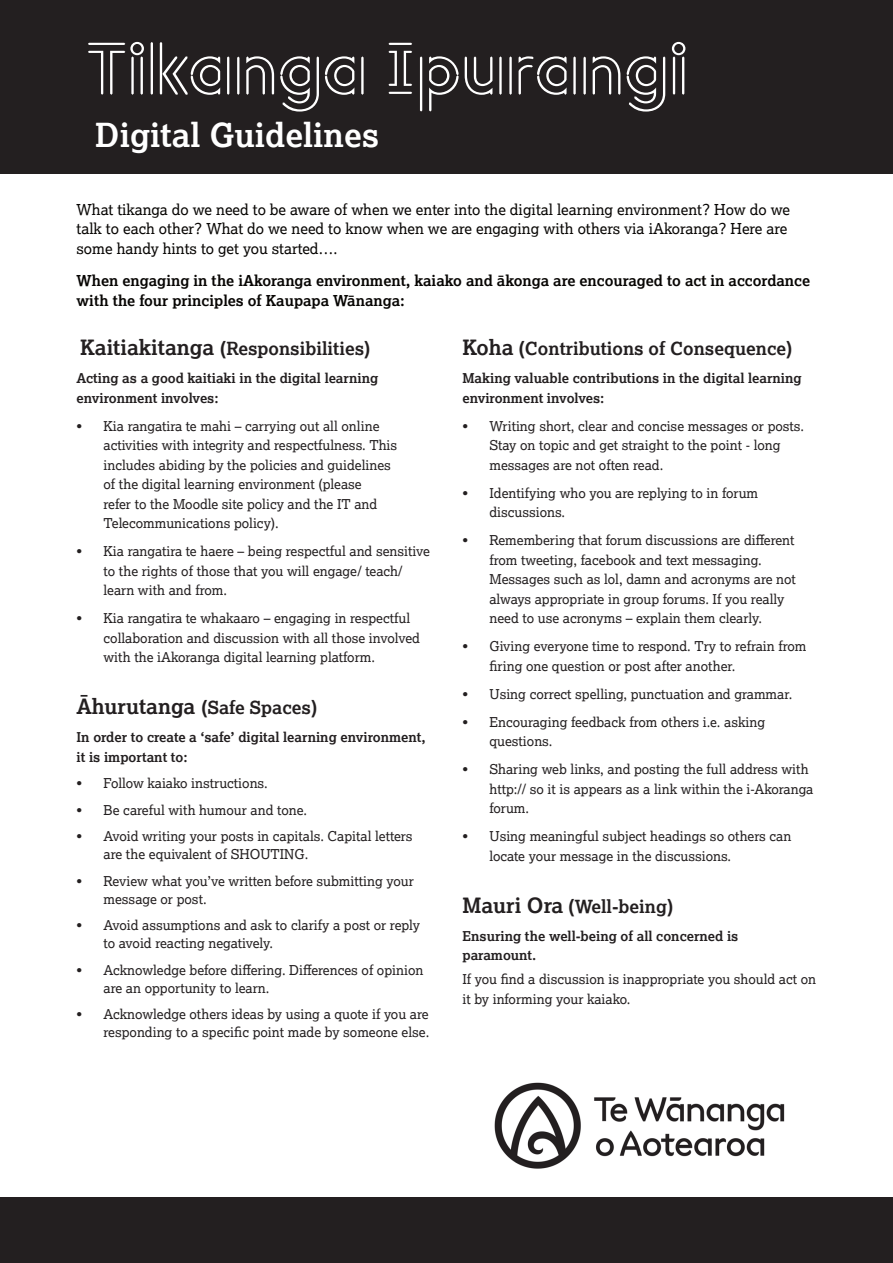
<style>
.page{position:relative;width:893px;height:1263px;background:#fff}
.page>*{position:absolute;margin:0;border:0;box-sizing:border-box;transform-origin:0 0}
.t1{font:90px "Uhi";letter-spacing:.01em;color:#fff}
.t2{font:700 33px "Lexia";color:#fff}
.Para_Header{font:700 18px "Lexia";color:#231f20}
.t3{font:15px/19.5px "Lexia";color:#070503}
.t4{font:700 15px/19.5px "Lexia";color:#070503}
.t5{font:13.5px/19.5px "Lexia";color:#231f20}
.t6{font:700 13.5px/19.5px "Lexia";color:#231f20}
.s1{font-size:21px}
</style>
<div class="page">
<div style="left:0;top:0;width:893px;height:174px;background:#231f20"></div>
<img style="left:494px;top:1082px;width:291px;height:87px">
<div style="left:0;top:1197px;width:893px;height:66px;background:#231f20"></div>
<p class="t1" style="left:86px;top:28px;width:603px">Tikanga Ipurangi</p>
<p class="t2" style="left:95px;top:114px;width:285px">Digital Guidelines</p>
<p class="t3" style="left:77px;top:199px;width:715px">What tikanga do we need to be aware of when we enter into the digital learning environment? How do we talk to each other? What do we need to know when we are engaging with others via iAkoranga? Here are some handy hints to get you started….</p>
<p class="t4" style="left:77px;top:270px;width:735px">When engaging in the iAkoranga environment, kaiako and ākonga are encouraged to act in accordance with the four principles of Kaupapa Wānanga:</p>
<p class="Para_Header" style="left:80px;top:337px;width:292px"><span class="s1">Kaitiakitanga</span> (Responsibilities)</p>
<p class="t6" style="left:77px;top:368px;width:303px">Acting as a good kaitiaki in the digital learning environment involves:</p>
<p class="t5" style="left:104px;top:416px;width:295px;text-indent:-27px">• Kia rangatira te mahi – carrying out all online activities with integrity and respectfulness. This includes abiding by the policies and guidelines of the digital learning environment (please<br>refer to the Moodle site policy and the IT and Telecommunications policy).</p>
<p class="t5" style="left:104px;top:541px;width:328px;text-indent:-27px">• Kia rangatira te haere – being respectful and sensitive to the rights of those that you will engage/ teach/ learn with and from.</p>
<p class="t5" style="left:104px;top:608px;width:318px;text-indent:-27px">• Kia rangatira te whakaaro – engaging in respectful collaboration and discussion with all those involved with the iAkoranga digital learning platform.</p>
<p class="Para_Header" style="left:77px;top:696px;width:242px"><span class="s1">Āhurutanga</span> (Safe Spaces)</p>
<p class="t6" style="left:77px;top:727px;width:351px">In order to create a ‘safe’ digital learning environment, it is important to:</p>
<p class="t5" style="left:77px;top:773px;width:193px">• Follow kaiako instructions.</p>
<p class="t5" style="left:77px;top:800px;width:232px">• Be careful with humour and tone.</p>
<p class="t5" style="left:104px;top:827px;width:310px;line-height:18px;text-indent:-27px">• Avoid writing your posts in capitals. Capital letters are the equivalent of SHOUTING.</p>
<p class="t5" style="left:104px;top:871px;width:312px;line-height:18px;text-indent:-27px">• Review what you’ve written before submitting your message or post.</p>
<p class="t5" style="left:104px;top:916px;width:318px;line-height:18px;text-indent:-27px">• Avoid assumptions and ask to clarify a post or reply to avoid reacting negatively.</p>
<p class="t5" style="left:104px;top:960px;width:321px;line-height:18px;text-indent:-27px">• Acknowledge before differing. Differences of opinion are an opportunity to learn.</p>
<p class="t5" style="left:77px;top:1005px;width:354px;line-height:18px;text-align:right">• Acknowledge others ideas by using a quote if you are responding to a specific point made by someone else.</p>
<p class="Para_Header" style="left:462px;top:337px;width:332px"><span class="s1">Koha</span> (Contributions of Consequence)</p>
<p class="t6" style="left:462px;top:368px;width:341px">Making valuable contributions in the digital learning environment involves:</p>
<p class="t5" style="left:489px;top:416px;width:316px;text-indent:-27px">• Writing short, clear and concise messages or posts.<br>Stay on topic and get straight to the point - long messages are not often read.</p>
<p class="t5" style="left:489px;top:483px;width:270px;text-indent:-27px">• Identifying who you are replying to in forum discussions.</p>
<p class="t5" style="left:489px;top:530px;width:308px;text-indent:-27px">• Remembering that forum discussions are different from tweeting, facebook and text messaging.<br>Messages such as lol, damn and acronyms are not always appropriate in group forums. If you really need to use acronyms – explain them clearly.</p>
<p class="t5" style="left:489px;top:636px;width:319px;text-indent:-27px">• Giving everyone time to respond. Try to refrain from firing one question or post after another.</p>
<p class="t5" style="left:462px;top:684px;width:332px">• Using correct spelling, punctuation and grammar.</p>
<p class="t5" style="left:489px;top:712px;width:277px;text-indent:-27px">• Encouraging feedback from others i.e. asking questions.</p>
<p class="t5" style="left:489px;top:759px;width:326px;text-indent:-27px">• Sharing web links, and posting the full address with http:// so it is appears as a link within the i-Akoranga forum.</p>
<p class="t5" style="left:489px;top:826px;width:303px;text-indent:-27px">• Using meaningful subject headings so others can locate your message in the discussions.</p>
<p class="Para_Header" style="left:462px;top:895px;width:212px"><span class="s1">Mauri Ora</span> (Well-being)</p>
<p class="t6" style="left:462px;top:926px;width:277px">Ensuring the well-being of all concerned is paramount.</p>
<p class="t5" style="left:462px;top:969px;width:355px">If you find a discussion is inappropriate you should act on it by informing your kaiako.</p>
</div>
